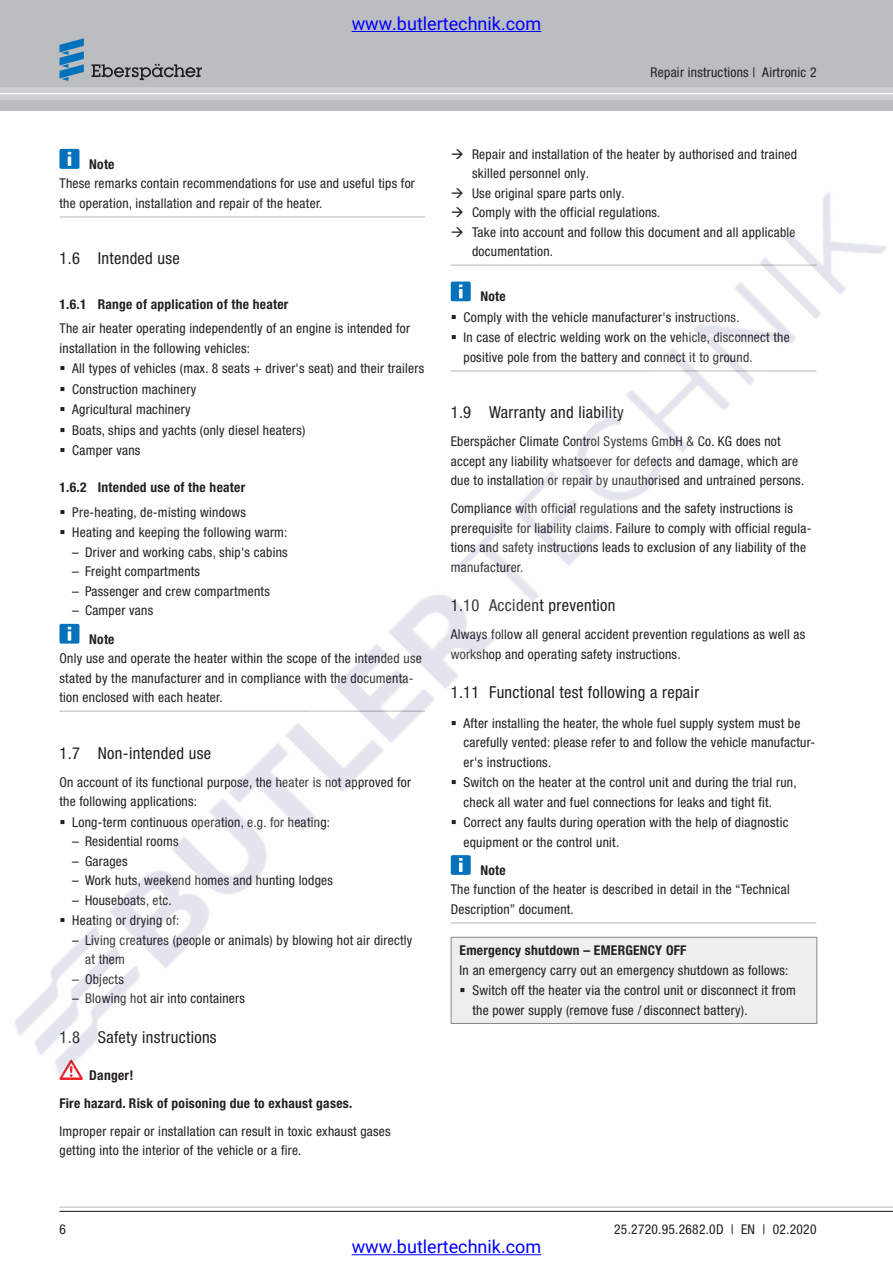
<style>
.page{position:relative;width:893px;height:1263px;background:#fff}
.page>*{position:absolute;margin:0;border:0;box-sizing:border-box;transform-origin:0 0}
.t1{font:18px "Roboto";color:#00f}
.t2{font:condensed 16.5px "Helvetica Neue LTW1 G";letter-spacing:.02em;color:#231f20}
.t3{font:condensed 13.5px/19.5px "Helvetica Neue LTW1 G";letter-spacing:.02em;color:#231f20}
.t4{font:700 condensed 13.5px/28px "Helvetica Neue LTW1 G";letter-spacing:.02em;color:#231f20}
</style>
<div class="page">
<div style="left:59px;top:149px;width:20px;height:20px;background:#0072bc;border-radius:2px"></div>
<svg style="left:68px;top:152px;width:3px;height:14px"></svg>
<svg style="left:59px;top:1076px;width:24px;height:4px"></svg>
<div style="left:0;top:0;width:893px;height:111px;background:#bcbdc0"></div>
<div style="left:0;top:87px;width:893px;height:13px;background:#cfd0d2"></div>
<hr style="left:0;top:93px;width:893px;height:1px;background:#fff">
<svg style="left:91px;top:64px;width:111px;height:16px"></svg>
<svg style="left:59px;top:38px;width:25px;height:43px"></svg>
<hr style="left:59px;top:1207px;width:834px;height:1px;background:#bcbdc0">
<hr style="left:59px;top:1211px;width:834px;height:1px;background:#231f20">
<img style="left:15px;top:192px;width:872px;height:884px">
<hr style="left:352px;top:31px;width:189px;height:1px;background:#00f">
<hr style="left:352px;top:1254px;width:189px;height:1px;background:#00f">
<svg style="left:61px;top:366px;width:4px;height:4px"></svg>
<svg style="left:61px;top:387px;width:4px;height:4px"></svg>
<svg style="left:61px;top:407px;width:4px;height:4px"></svg>
<svg style="left:61px;top:428px;width:4px;height:4px"></svg>
<svg style="left:61px;top:449px;width:4px;height:4px"></svg>
<svg style="left:61px;top:510px;width:4px;height:4px"></svg>
<svg style="left:61px;top:530px;width:4px;height:4px"></svg>
<svg style="left:61px;top:820px;width:4px;height:4px"></svg>
<svg style="left:61px;top:918px;width:4px;height:4px"></svg>
<svg style="left:452px;top:192px;width:11px;height:6px"></svg>
<svg style="left:452px;top:207px;width:11px;height:10px"></svg>
<svg style="left:452px;top:227px;width:11px;height:10px"></svg>
<svg style="left:452px;top:315px;width:4px;height:4px"></svg>
<svg style="left:452px;top:335px;width:4px;height:4px"></svg>
<svg style="left:452px;top:721px;width:4px;height:4px"></svg>
<svg style="left:452px;top:780px;width:4px;height:4px"></svg>
<svg style="left:452px;top:820px;width:4px;height:4px"></svg>
<svg style="left:461px;top:989px;width:4px;height:4px"></svg>
<h1 class="t1" style="left:352px;top:11px;width:191px">www.butlertechnik.com</h1>
<p class="t3" style="left:651px;top:63px;width:167px">Repair instructions | Airtronic 2</p>
<p class="t4" style="left:89px;top:151px;width:27px">Note</p>
<p class="t3" style="left:59px;top:175px;width:357px">These remarks contain recommendations for use and useful tips for the operation, installation and repair of the heater.</p>
<p class="t2" style="left:59px;top:253px;width:122px">1.6 Intended use</p>
<p class="t4" style="left:59px;top:292px;width:230px">1.6.1 Range of application of the heater</p>
<p class="t3" style="left:59px;top:320px;width:352px">The air heater operating independently of an engine is intended for installation in the following vehicles:</p>
<p class="t3" style="left:72px;top:359px;width:353px;line-height:20.5px">All types of vehicles (max. 8 seats + driver's seat) and their trailers Construction machinery<br>Agricultural machinery<br>Boats, ships and yachts (only diesel heaters)<br>Camper vans</p>
<p class="t4" style="left:60px;top:474px;width:187px">1.6.2 Intended use of the heater</p>
<p class="t3" style="left:72px;top:503px;width:217px;line-height:20.5px">Pre-heating, de-misting windows<br>Heating and keeping the following warm:</p>
<p class="t3" style="left:72px;top:543px;width:217px">– Driver and working cabs, ship's cabins</p>
<p class="t3" style="left:72px;top:563px;width:129px">– Freight compartments</p>
<p class="t3" style="left:72px;top:582px;width:199px">– Passenger and crew compartments</p>
<p class="t3" style="left:72px;top:602px;width:82px">– Camper vans</p>
<p class="t4" style="left:89px;top:626px;width:27px">Note</p>
<p class="t3" style="left:59px;top:650px;width:364px">Only use and operate the heater within the scope of the intended use stated by the manufacturer and in compliance with the documenta&shy;tion enclosed with each heater.</p>
<p class="t2" style="left:59px;top:747px;width:153px">1.7 Non-intended use</p>
<p class="t3" style="left:59px;top:773px;width:353px">On account of its functional purpose, the heater is not approved for</p>
<p class="t3" style="left:59px;top:793px;width:139px">the following applications:</p>
<p class="t3" style="left:72px;top:813px;width:259px">Long-term continuous operation, e.g. for heating:</p>
<p class="t3" style="left:72px;top:833px;width:108px">– Residential rooms</p>
<p class="t3" style="left:72px;top:852px;width:57px">– Garages</p>
<p class="t3" style="left:72px;top:872px;width:262px">– Work huts, weekend homes and hunting lodges</p>
<p class="t3" style="left:72px;top:891px;width:109px;line-height:20.5px">– Houseboats, etc.<br>Heating or drying of:</p>
<p class="t3" style="left:85px;top:931px;width:329px;text-indent:-13px">– Living creatures (people or animals) by blowing hot air directly at them</p>
<p class="t3" style="left:72px;top:970px;width:53px">– Objects</p>
<p class="t3" style="left:72px;top:990px;width:174px">– Blowing hot air into containers</p>
<p class="t2" style="left:59px;top:1031px;width:159px">1.8 Safety instructions</p>
<p class="t4" style="left:59px;top:1062px;width:294px;text-indent:30px">Danger!<br>Fire hazard. Risk of poisoning due to exhaust gases.</p>
<p class="t3" style="left:59px;top:1123px;width:333px">Improper repair or installation can result in toxic exhaust gases getting into the interior of the vehicle or a fire.</p>
<p class="t3" style="left:472px;top:145px;width:327px">Repair and installation of the heater by authorised and trained skilled personnel only.<br>Use original spare parts only.<br>Comply with the official regulations.<br>Take into account and follow this document and all applicable documentation.</p>
<p class="t4" style="left:480px;top:284px;width:27px">Note</p>
<p class="t3" style="left:463px;top:308px;width:328px;line-height:20.1px">Comply with the vehicle manufacturer's instructions.<br>In case of electric welding work on the vehicle, disconnect the positive pole from the battery and connect it to ground.</p>
<p class="t2" style="left:451px;top:407px;width:175px">1.9 Warranty and liability</p>
<p class="t3" style="left:451px;top:433px;width:355px">Eberspächer Climate Control Systems GmbH &amp; Co. KG does not accept any liability whatsoever for defects and damage, which are due to installation or repair by unauthorised and untrained persons.</p>
<p class="t3" style="left:451px;top:500px;width:362px">Compliance with official regulations and the safety instructions is prerequisite for liability claims. Failure to comply with official regula&shy;tions and safety instructions leads to exclusion of any liability of the manufacturer.</p>
<p class="t2" style="left:451px;top:600px;width:166px">1.10 Accident prevention</p>
<p class="t3" style="left:451px;top:626px;width:356px">Always follow all general accident prevention regulations as well as workshop and operating safety instructions.</p>
<p class="t2" style="left:451px;top:687px;width:250px">1.11 Functional test following a repair</p>
<p class="t3" style="left:463px;top:714px;width:353px">After installing the heater, the whole fuel supply system must be carefully vented: please refer to and follow the vehicle manufactur&shy;er's instructions.<br>Switch on the heater at the control unit and during the trial run, check all water and fuel connections for leaks and tight fit.<br>Correct any faults during operation with the help of diagnostic equipment or the control unit.</p>
<p class="t4" style="left:480px;top:857px;width:27px">Note</p>
<p class="t3" style="left:451px;top:881px;width:341px">The function of the heater is described in detail in the “Technical<br>Description” document.</p>
<p class="t4" style="left:460px;top:938px;width:228px">Emergency shutdown – EMERGENCY OFF</p>
<p class="t3" style="left:472px;top:961px;width:325px;line-height:20.1px;text-indent:-13px">In an emergency carry out an emergency shutdown as follows:<br>Switch off the heater via the control unit or disconnect it from the power supply (remove fuse / disconnect battery).</p>
<p class="t3" style="left:59px;top:1221px;width:8px">6</p>
<p class="t3" style="left:614px;top:1221px;width:204px">25.2720.95.2682.0D | EN | 02.2020</p>
<h1 class="t1" style="left:352px;top:1234px;width:191px">www.butlertechnik.com</h1>
</div>
